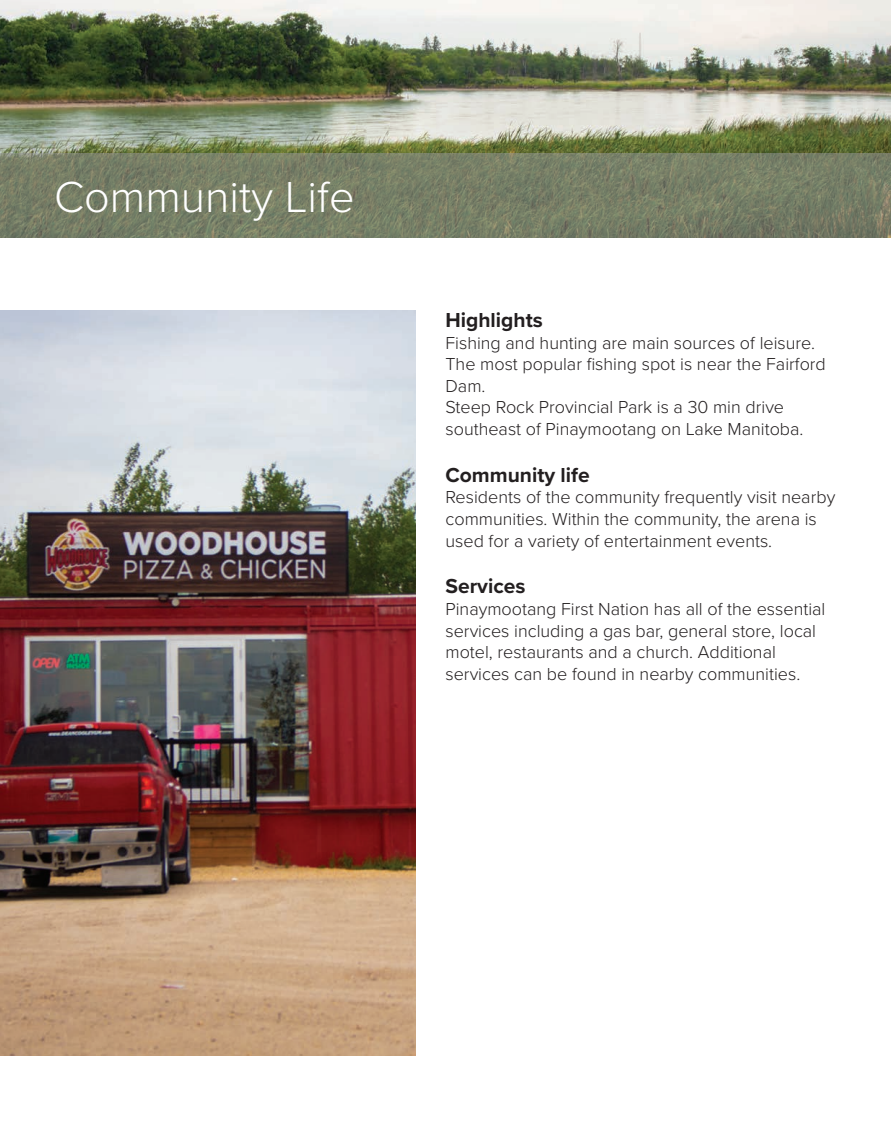
<style>
.page{position:relative;width:891px;height:1134px;background:#fff}
.page>*{position:absolute;margin:0;border:0;box-sizing:border-box;transform-origin:0 0}
.t1{font:300 45px "Proxima Nova";color:#fff}
.Copy_Header{font:700 21px "Proxima Nova";color:#231f20}
.t2{font:300 18px/21.6px "Proxima Nova";color:#231f20}
</style>
<div class="page">
<img style="left:0;top:0;width:891px;height:153px">
<svg style="left:0;top:153px;width:891px;height:85px;background:#777e66"></svg>
<img style="left:0;top:310px;width:416px;height:745px">
<p class="t1" style="left:54px;top:163px;width:302px">Community Life</p>
<p class="Copy_Header" style="left:446px;top:304px;width:99px">Highlights</p>
<p class="t2" style="left:446px;top:331px;width:382px">Fishing and hunting are main sources of leisure.<br>The most popular fishing spot is near the Fairford<br>Dam.</p>
<p class="t2" style="left:446px;top:396px;width:360px">Steep Rock Provincial Park is a 30 min drive southeast of Pinaymootang on Lake Manitoba.</p>
<p class="Copy_Header" style="left:446px;top:459px;width:146px">Community life</p>
<p class="t2" style="left:446px;top:486px;width:391px">Residents of the community frequently visit nearby communities. Within the community, the arena is used for a variety of entertainment events.</p>
<p class="Copy_Header" style="left:446px;top:571px;width:81px">Services</p>
<p class="t2" style="left:446px;top:597px;width:381px">Pinaymootang First Nation has all of the essential services including a gas bar, general store, local motel, restaurants and a church. Additional services can be found in nearby communities.</p>
</div>
